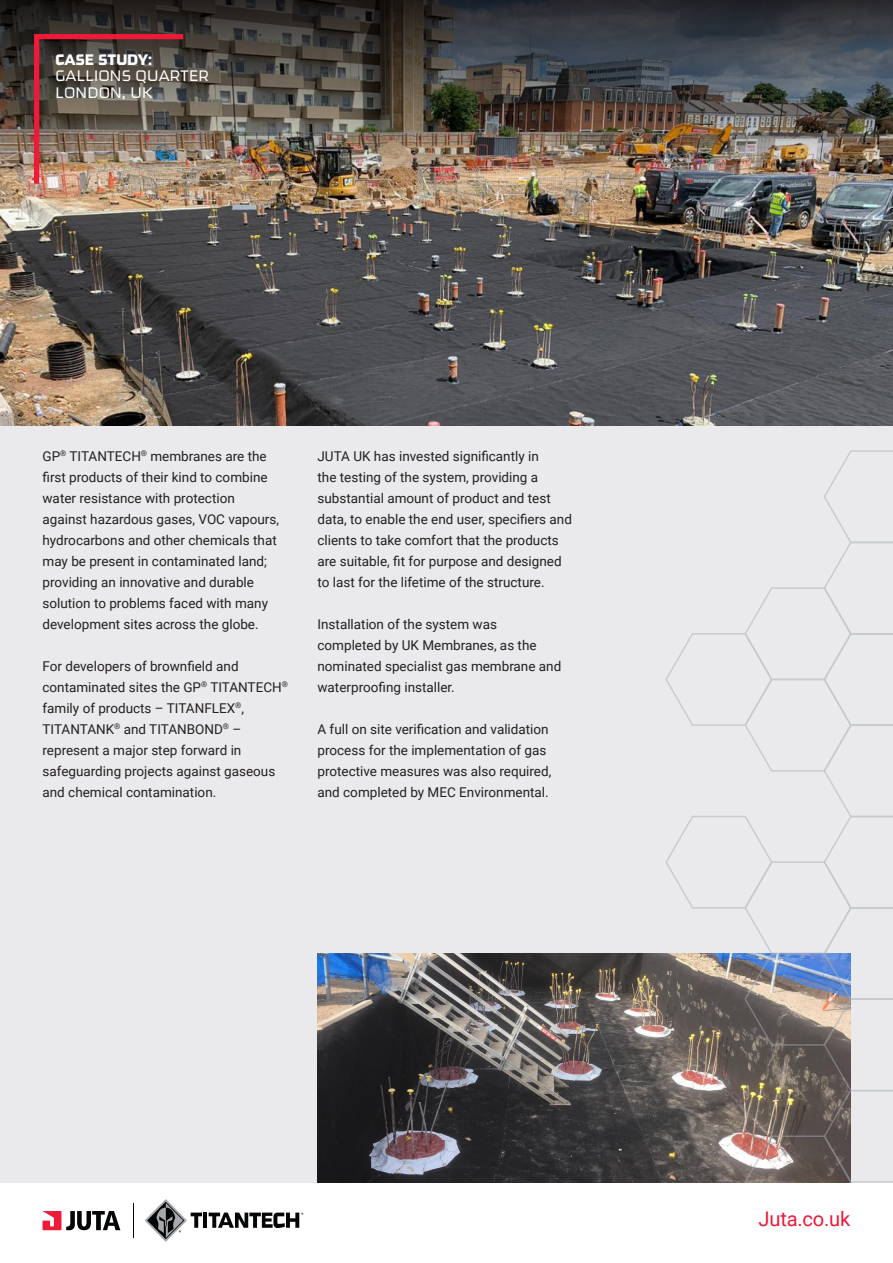
<style>
.page{position:relative;width:893px;height:1263px;background:#fff}
.page>*{position:absolute;margin:0;border:0;box-sizing:border-box;transform-origin:0 0}
.t1{font:20.1px "Roboto";letter-spacing:-.01em;color:#ed1a38}
.t2{font:300 18px/16.5px "Ginger Pro";letter-spacing:.01em;color:#fff}
.t3{font:18px "Ginger Pro";letter-spacing:.01em;color:#fff}
.t4{font:13.5px/21px "Roboto";color:#231f20}
</style>
<div class="page">
<img style="left:0;top:176px;width:893px;height:250px">
<img style="left:0;top:0;width:893px;height:176px">
<div style="left:0;top:426px;width:893px;height:756px;background:#eaeaec"></div>
<img style="left:31px;top:31px;width:158px;height:158px">
<svg style="left:43px;top:1211px;width:77px;height:19px"></svg>
<svg style="left:145px;top:1199px;width:57px;height:43px"></svg>
<hr style="left:203px;top:1212px;width:4px;height:16px;background:#040606">
<svg style="left:209px;top:1212px;width:94px;height:16px"></svg>
<hr style="left:133px;top:1203px;width:1px;height:35px;background:#040606">
<img style="left:317px;top:954px;width:348px;height:228px">
<svg style="left:665px;top:450px;width:228px;height:732px"></svg>
<h2 class="t3" style="left:55px;top:48px;width:98px">CASE STUDY:</h2>
<h2 class="t2" style="left:55px;top:67px;width:155px">GALLIONS QUARTER<br>LONDON, UK</h2>
<p class="t4" style="left:43px;top:445px;width:238px">GP<sup>®</sup> TITANTECH<sup>®</sup> membranes are the first products of their kind to combine water resistance with protection against hazardous gases, VOC vapours, hydrocarbons and other chemicals that may be present in contaminated land; providing an innovative and durable solution to problems faced with many development sites across the globe.</p>
<p class="t4" style="left:43px;top:655px;width:247px">For developers of brownfield and contaminated sites the GP<sup>®</sup> TITANTECH<sup>® </sup>family of products – TITANFLEX<sup>®</sup>, TITANTANK<sup>®</sup> and TITANBOND<sup>®</sup> – represent a major step forward in safeguarding projects against gaseous and chemical contamination.</p>
<p class="t4" style="left:317px;top:445px;width:256px">JUTA UK has invested significantly in<br>the testing of the system, providing a substantial amount of product and test data, to enable the end user, specifiers and clients to take comfort that the products are suitable, fit for purpose and designed to last for the lifetime of the structure.</p>
<p class="t4" style="left:317px;top:613px;width:245px">Installation of the system was completed by UK Membranes, as the nominated specialist gas membrane and waterproofing installer.</p>
<p class="t4" style="left:317px;top:718px;width:235px">A full on site verification and validation process for the implementation of gas protective measures was also required, and completed by MEC Environmental.</p>
<h1 class="t1" style="left:758px;top:1205px;width:93px">Juta.co.uk</h1>
</div>
